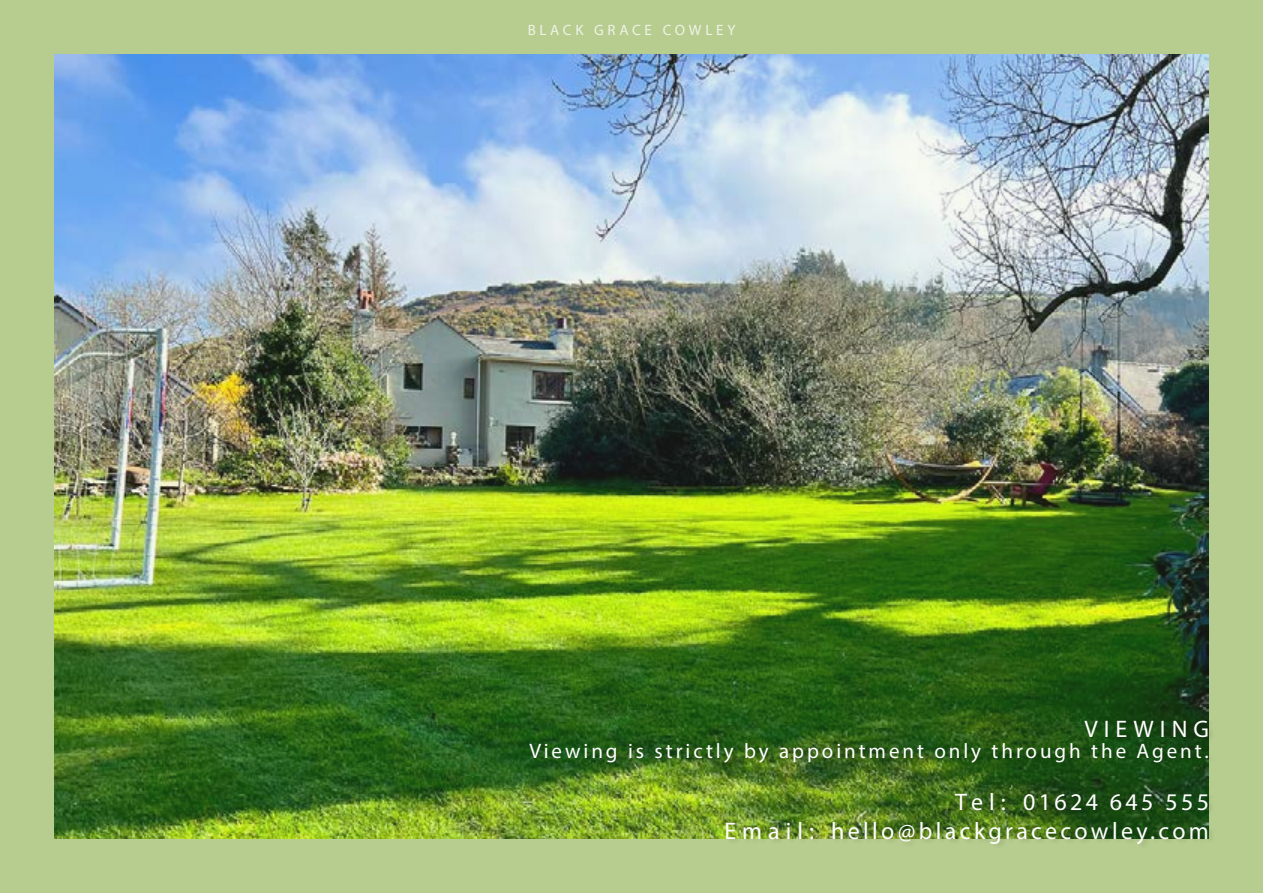
<style>
.page{position:relative;width:1263px;height:893px;background:#b7cc8f}
.page>*{position:absolute;margin:0;border:0;box-sizing:border-box;transform-origin:0 0}
.t1{font:24px/28.8px "Myriad Pro";letter-spacing:.14em;color:#fff;text-align:right}
.t2{font:24px "Myriad Pro";letter-spacing:.25em;color:#fff}
.t3{font:21px "Myriad Pro";letter-spacing:.14em;color:#fff}
.t4{font:15px "Myriad Pro";letter-spacing:.25em;color:#fff}
</style>
<div class="page">
<img style="left:54px;top:54px;width:1155px;height:785px">
<div style="left:529px;top:720px;width:685px;height:130px;background:#000;opacity:.12"></div>
<p class="t4" style="left:527px;top:21px;width:210px">BLACK GRACE COWLEY</p>
<p class="t2" style="left:1084px;top:714px;width:126px">VIEWING</p>
<p class="t3" style="left:529px;top:738px;width:681px">Viewing is strictly by appointment only through the Agent.</p>
<p class="t1" style="left:724px;top:787px;width:486px">Tel: 01624 645 555<br>Email: hello@blackgracecowley.com</p>
</div>
